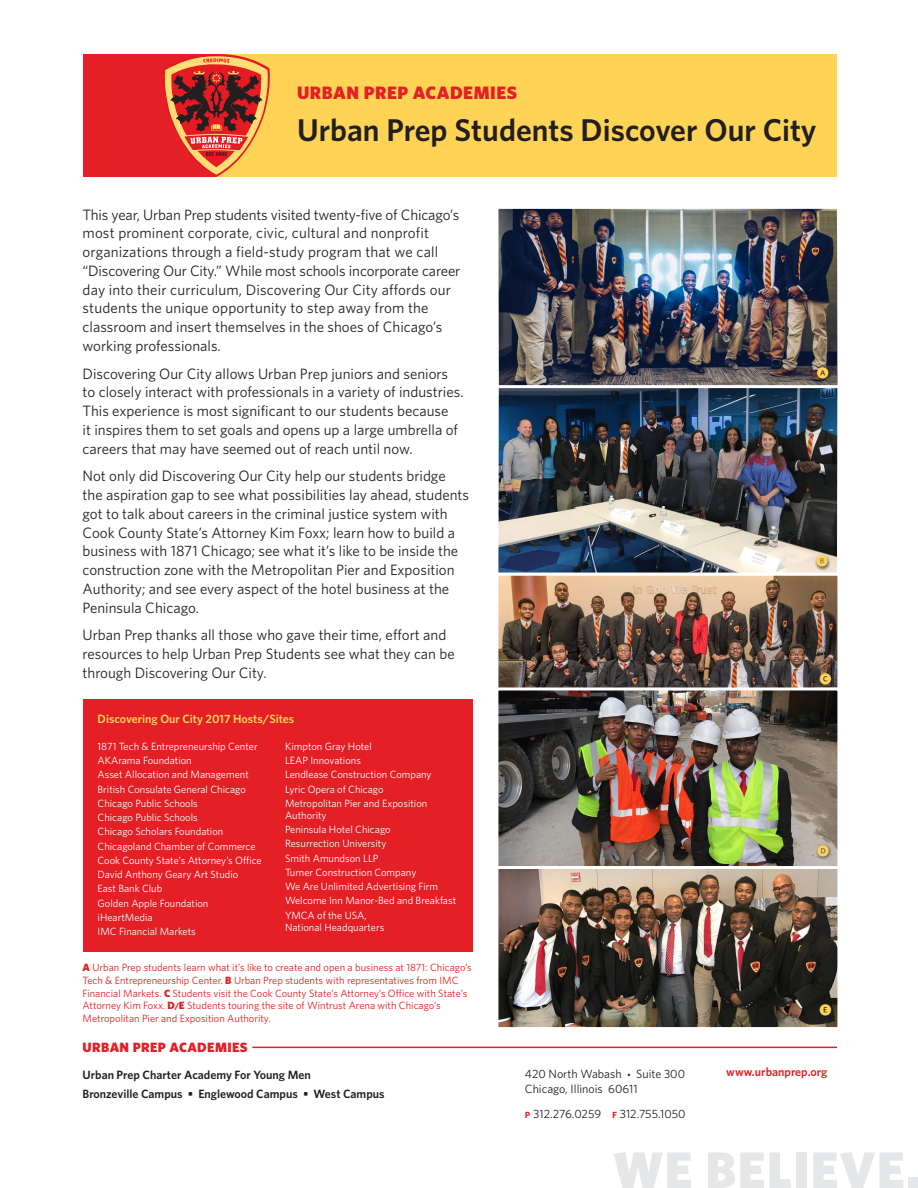
<style>
.page{position:relative;width:918px;height:1188px;background:#fff}
.page>*{position:absolute;margin:0;border:0;box-sizing:border-box;transform-origin:0 0}
.t1{font:900 51.45px "Whitney";letter-spacing:.02em;color:#e6e7e9}
.t2{font:600 31.5px "Whitney";color:#231f20}
.t3{font:900 18px "Whitney";letter-spacing:.03em;color:#e41f25}
.t4{font:15px/18.8px "Whitney";color:#231f20}
.t5{font:900 13.5px "Whitney";letter-spacing:.03em;color:#e41f25}
.t6{font:600 12px "Whitney";color:#231f20}
.t7{font:12px "Whitney";color:#231f20}
.t8{font:600 12px "Whitney";color:#fed356}
.t9{font:600 12px "Whitney";color:#e41f25}
.t10{font:12px "Whitney Index Black Round Md";color:#fed356}
.t11{font:10.5px/12px "Whitney";color:#fff}
.t12{font:10.5px/12.6px "Whitney";color:#e41f25}
.s1{font-family:"Whitney Black SC"}
.s2{font-size:9px}
.s3{font-family:"Whitney Semibold SC";color:#e41f25}
</style>
<div class="page">
<div style="left:216px;top:54px;width:621px;height:123px;background:#fed356"></div>
<div style="left:83px;top:54px;width:133px;height:123px;background:#e41f25"></div>
<svg style="left:164px;top:54px;width:106px;height:123px"></svg>
<img style="left:499px;top:388px;width:337px;height:184px">
<div style="left:495px;top:351px;width:345px;height:225px;border:3px solid #fff"></div>
<div style="left:814px;top:554px;width:18px;height:17px;background:#231f20;opacity:.75"></div>
<hr style="left:252px;top:1047px;width:585px;height:1px;background:#e41f25">
<img style="left:499px;top:577px;width:337px;height:110px">
<div style="left:495px;top:573px;width:345px;height:123px;border:3px solid #fff"></div>
<div style="left:818px;top:671px;width:17px;height:18px;background:#231f20;opacity:.75"></div>
<img style="left:499px;top:691px;width:337px;height:175px">
<div style="left:495px;top:687px;width:345px;height:183px;border:3px solid #fff"></div>
<img style="left:499px;top:870px;width:337px;height:156px">
<div style="left:495px;top:866px;width:345px;height:164px;border:3px solid #fff"></div>
<div style="left:816px;top:843px;width:17px;height:18px;background:#231f20;opacity:.75"></div>
<div style="left:818px;top:1003px;width:17px;height:17px;background:#231f20"></div>
<div style="left:83px;top:699px;width:389px;height:253px;background:#e41f25"></div>
<img style="left:499px;top:210px;width:337px;height:174px">
<div style="left:495px;top:206px;width:345px;height:182px;border:3px solid #fff"></div>
<div style="left:815px;top:366px;width:18px;height:17px;background:#231f20;opacity:.75"></div>
<p class="t3" style="left:297px;top:82px;width:222px">URBAN PREP ACADEMIES</p>
<p class="t2" style="left:297px;top:111px;width:521px">Urban Prep Students Discover Our City</p>
<p class="t4" style="left:83px;top:205px;width:379px">This year, Urban Prep students visited twenty-five of Chicago’s most prominent corporate, civic, cultural and nonprofit organizations through a field-study program that we call “Discovering Our City.” While most schools incorporate career day into their curriculum, Discovering Our City affords our students the unique opportunity to step away from the classroom and insert themselves in the shoes of Chicago’s working professionals.</p>
<p class="t4" style="left:83px;top:364px;width:383px">Discovering Our City allows Urban Prep juniors and seniors to closely interact with professionals in a variety of industries.<br>This experience is most significant to our students because<br>it inspires them to set goals and opens up a large umbrella of careers that may have seemed out of reach until now.</p>
<p class="t4" style="left:83px;top:466px;width:388px">Not only did Discovering Our City help our students bridge the aspiration gap to see what possibilities lay ahead, students got to talk about careers in the criminal justice system with Cook County State’s Attorney Kim Foxx; learn how to build a business with 1871 Chicago; see what it’s like to be inside the construction zone with the Metropolitan Pier and Exposition Authority; and see every aspect of the hotel business at the Peninsula Chicago.</p>
<p class="t4" style="left:83px;top:625px;width:374px">Urban Prep thanks all those who gave their time, effort and resources to help Urban Prep Students see what they can be through Discovering Our City.</p>
<p class="t8" style="left:98px;top:712px;width:198px">Discovering Our City 2017 Hosts/Sites</p>
<p class="t11" style="left:98px;top:740px;width:162px">1871 Tech &amp; Entrepreneurship Center</p>
<p class="t11" style="left:98px;top:754px;width:96px">AKArama Foundation</p>
<p class="t11" style="left:98px;top:769px;width:153px">Asset Allocation and Management</p>
<p class="t11" style="left:98px;top:783px;width:150px">British Consulate General Chicago</p>
<p class="t11" style="left:98px;top:797px;width:102px">Chicago Public Schools</p>
<p class="t11" style="left:98px;top:811px;width:102px">Chicago Public Schools</p>
<p class="t11" style="left:98px;top:826px;width:127px">Chicago Scholars Foundation</p>
<p class="t11" style="left:98px;top:840px;width:160px">Chicagoland Chamber of Commerce</p>
<p class="t11" style="left:98px;top:854px;width:166px">Cook County State’s Attorney’s Office</p>
<p class="t11" style="left:98px;top:868px;width:142px">David Anthony Geary Art Studio</p>
<p class="t11" style="left:98px;top:883px;width:66px">East Bank Club</p>
<p class="t11" style="left:98px;top:897px;width:112px">Golden Apple Foundation</p>
<p class="t11" style="left:98px;top:911px;width:57px">iHeartMedia</p>
<p class="t11" style="left:98px;top:925px;width:100px">IMC Financial Markets</p>
<p class="t11" style="left:285px;top:740px;width:88px">Kimpton Gray Hotel</p>
<p class="t11" style="left:285px;top:754px;width:77px">LEAP Innovations</p>
<p class="t11" style="left:285px;top:769px;width:148px">Lendlease Construction Company</p>
<p class="t11" style="left:285px;top:783px;width:100px">Lyric Opera of Chicago</p>
<p class="t11" style="left:285px;top:797px;width:144px">Metropolitan Pier and Exposition<br>Authority</p>
<p class="t11" style="left:285px;top:823px;width:107px">Peninsula Hotel Chicago</p>
<p class="t11" style="left:285px;top:838px;width:103px">Resurrection University</p>
<p class="t11" style="left:285px;top:852px;width:95px">Smith Amundson LLP</p>
<p class="t11" style="left:285px;top:866px;width:133px">Turner Construction Company</p>
<p class="t11" style="left:285px;top:880px;width:154px">We Are Unlimited Advertising Firm</p>
<p class="t11" style="left:285px;top:895px;width:173px">Welcome Inn Manor-Bed and Breakfast</p>
<p class="t11" style="left:285px;top:909px;width:101px">YMCA of the USA,<br>National Headquarters</p>
<p class="t12" style="left:83px;top:961px;width:391px"><span class="s1">A</span> Urban Prep students learn what it’s like to create and open a business at 1871: Chicago’s Tech &amp; Entrepreneurship Center. <span class="s1">B</span> Urban Prep students with representatives from IMC Financial Markets. <span class="s1">C</span> Students visit the Cook County State’s Attorney’s Office with State’s Attorney Kim Foxx. <span class="s1">D/E</span> Students touring the site of Wintrust Arena with Chicago’s Metropolitan Pier and Exposition Authority.</p>
<p class="t5" style="left:83px;top:1039px;width:167px">URBAN PREP ACADEMIES</p>
<p class="t6" style="left:83px;top:1067px;width:230px">Urban Prep Charter Academy For Young Men</p>
<p class="t6" style="left:83px;top:1087px;width:304px">Bronzeville Campus • Englewood Campus • West Campus</p>
<p class="t10" style="left:817px;top:367px;width:14px">A</p>
<p class="t10" style="left:816px;top:556px;width:14px">B</p>
<p class="t10" style="left:819px;top:673px;width:14px">c</p>
<p class="t10" style="left:817px;top:845px;width:14px">d</p>
<p class="t7" style="left:525px;top:1067px;width:162px">420 North Wabash <span class="s2">•</span> Suite 300</p>
<p class="t7" style="left:525px;top:1082px;width:114px">Chicago, Illinois 60611</p>
<p class="t7" style="left:525px;top:1107px;width:162px"><span class="s3">p</span> 312.276.0259 <span class="s3">f</span> 312.755.1050</p>
<p class="t10" style="left:819px;top:1005px;width:14px">e</p>
<p class="t9" style="left:726px;top:1064px;width:103px">www.urbanprep.org</p>
<p class="t1" style="left:613px;top:1139px;width:308px">WE BELIEVE.</p>
</div>
